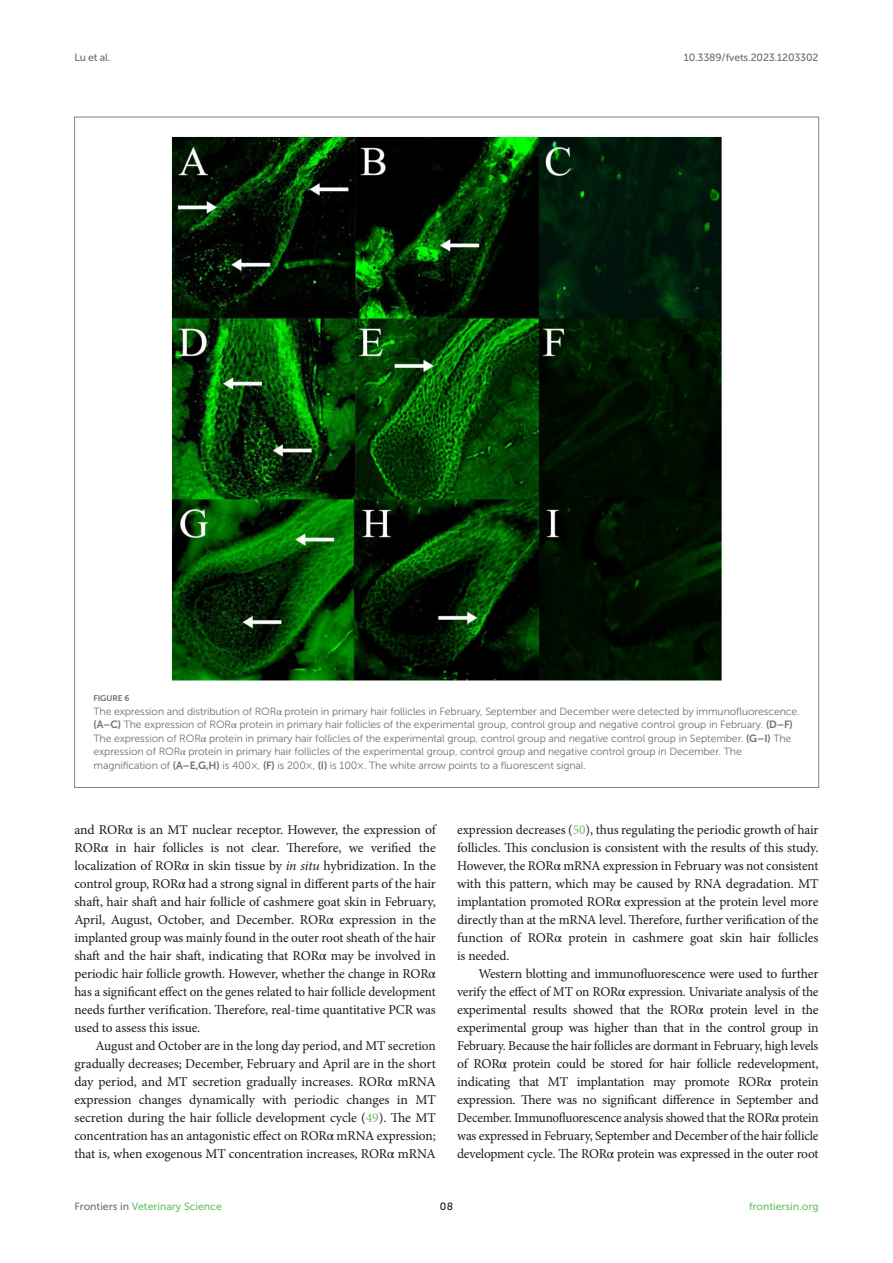
<style>
.page{position:relative;width:893px;height:1263px;background:#fff}
.page>*{position:absolute;margin:0;border:0;box-sizing:border-box;transform-origin:0 0}
.TEXT{font:13.5px/18px "Minion Pro";letter-spacing:-.01em;color:#1b1c1b;text-align:justify}
.FIG_LEG{font:10.5px/13.5px "Museo Sans 300";letter-spacing:-.01em;color:#706f70}
.t1{font:10.5px "Museo Sans 500";color:#65c161}
.t2{font:10.5px "Museo Sans 500";letter-spacing:-.015em;color:#706f70}
.t3{font:10.5px "Museo Sans 500";color:#1b1c1b}
.FIG_HD{font:8.25px "Museo Sans 700";letter-spacing:-.01em;color:#706f70}
.s1{font-family:"STIX General"}
.s2{font-family:"Museo Sans 700"}
.s3{font-style:italic}
.s4{color:#65c161}
.s5{color:#706f70}
</style>
<div class="page">
<img style="left:171px;top:136px;width:551px;height:545px">
<p class="t2" style="left:74px;top:51px;width:38px">Lu et al.</p>
<p class="t2" style="left:684px;top:51px;width:136px">10.3389/fvets.2023.1203302</p>
<p class="FIG_HD" style="left:94px;top:693px;width:37px">FIGURE 6</p>
<p class="FIG_LEG" style="left:94px;top:704px;width:708px">The expression and distribution of ROR<span class="s1">α</span> protein in primary hair follicles in February, September and December were detected by immunofluorescence. <span class="s2">(A–C)</span> The expression of ROR<span class="s1">α</span> protein in primary hair follicles of the experimental group, control group and negative control group in February. <span class="s2">(D–F)<br></span>The expression of ROR<span class="s1">α</span> protein in primary hair follicles of the experimental group, control group and negative control group in September. <span class="s2">(G–I)</span> The expression of ROR<span class="s1">α</span> protein in primary hair follicles of the experimental group, control group and negative control group in December. The magnification of <span class="s2">(A–E,G,H)</span> is 400×, <span class="s2">(F)</span> is 200×, <span class="s2">(I)</span> is 100×. The white arrow points to a fluorescent signal.</p>
<p class="TEXT" style="left:74px;top:821px;width:363px">and ROR<span class="s1">α</span> is an MT nuclear receptor. However, the expression of ROR<span class="s1">α</span> in hair follicles is not clear. Therefore, we verified the localization of ROR<span class="s1">α</span> in skin tissue by <span class="s3">in situ</span> hybridization. In the control group, ROR<span class="s1">α</span> had a strong signal in different parts of the hair shaft, hair shaft and hair follicle of cashmere goat skin in February, April, August, October, and December. ROR<span class="s1">α</span> expression in the implanted group was mainly found in the outer root sheath of the hair shaft and the hair shaft, indicating that ROR<span class="s1">α</span> may be involved in periodic hair follicle growth. However, whether the change in ROR<span class="s1">α </span>has a significant effect on the genes related to hair follicle development needs further verification. Therefore, real-time quantitative PCR was used to assess this issue.</p>
<p class="TEXT" style="left:74px;top:1037px;width:363px;text-indent:21px">August and October are in the long day period, and MT secretion gradually decreases; December, February and April are in the short day period, and MT secretion gradually increases. ROR<span class="s1">α</span> mRNA expression changes dynamically with periodic changes in MT secretion during the hair follicle development cycle (<span class="s4">49</span>). The MT concentration has an antagonistic effect on ROR<span class="s1">α</span> mRNA expression; that is, when exogenous MT concentration increases, ROR<span class="s1">α</span> mRNA</p>
<p class="TEXT" style="left:457px;top:821px;width:363px">expression decreases (<span class="s4">50</span>), thus regulating the periodic growth of hair follicles. This conclusion is consistent with the results of this study.<br>However, the ROR<span class="s1">α</span> mRNA expression in February was not consistent with this pattern, which may be caused by RNA degradation. MT implantation promoted ROR<span class="s1">α</span> expression at the protein level more directly than at the mRNA level. Therefore, further verification of the function of ROR<span class="s1">α</span> protein in cashmere goat skin hair follicles is needed.</p>
<p class="TEXT" style="left:457px;top:965px;width:363px;text-indent:21px">Western blotting and immunofluorescence were used to further verify the effect of MT on ROR<span class="s1">α</span> expression. Univariate analysis of the experimental results showed that the ROR<span class="s1">α</span> protein level in the experimental group was higher than that in the control group in February. Because the hair follicles are dormant in February, high levels of ROR<span class="s1">α</span> protein could be stored for hair follicle redevelopment, indicating that MT implantation may promote ROR<span class="s1">α</span> protein expression. There was no significant difference in September and December. Immunofluorescence analysis showed that the ROR<span class="s1">α</span> protein was expressed in February, September and December of the hair follicle development cycle. The ROR<span class="s1">α</span> protein was expressed in the outer root</p>
<p class="t1" style="left:74px;top:1200px;width:149px"><span class="s5">Frontiers in</span> Veterinary Science</p>
<p class="t3" style="left:440px;top:1200px;width:15px">08</p>
<p class="t1" style="left:749px;top:1200px;width:71px">frontiersin.org</p>
</div>
